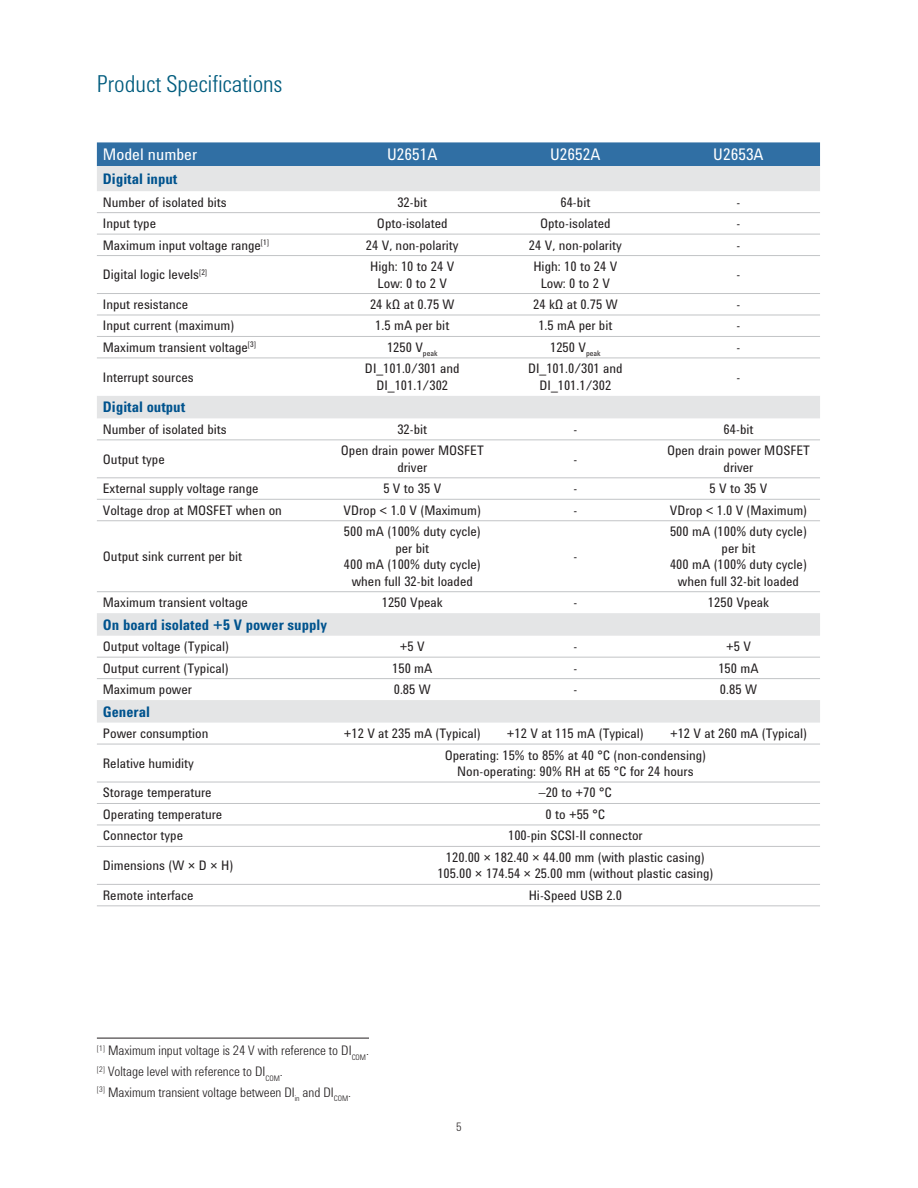
<style>
.page{position:relative;width:918px;height:1188px;background:#fff}
.page>*{position:absolute;margin:0;border:0;box-sizing:border-box;transform-origin:0 0}
.t1{font:300 24px "Agilent Condensed CFF";color:#005c7e}
.t2{font:16.5px "Agilent Condensed CFF";color:#fff}
.t3{font:700 15px "Agilent Condensed CFF";color:#00538e}
.t4{font:13.5px/16.5px "Agilent Condensed CFF";color:#231f20;text-align:center}
.t5{font:300 13.5px/20.7px "Agilent Condensed CFF";color:#231f20}
.t6{font:300 12px "Agilent Condensed CFF";color:#231f20}
</style>
<div class="page">
<div style="left:97px;top:142px;width:723px;height:24px;background:#306fa4"></div>
<svg style="left:97px;top:166px;width:723px;height:557px"></svg>
<hr style="left:97px;top:212px;width:723px;height:1px;background:#c2c4c6">
<hr style="left:97px;top:234px;width:723px;height:1px;background:#c2c4c6">
<hr style="left:97px;top:255px;width:723px;height:1px;background:#c2c4c6">
<hr style="left:97px;top:293px;width:723px;height:1px;background:#c2c4c6">
<hr style="left:97px;top:315px;width:723px;height:1px;background:#c2c4c6">
<hr style="left:97px;top:336px;width:723px;height:1px;background:#c2c4c6">
<hr style="left:97px;top:358px;width:723px;height:1px;background:#c2c4c6">
<hr style="left:97px;top:439px;width:723px;height:1px;background:#c2c4c6">
<hr style="left:97px;top:477px;width:723px;height:1px;background:#c2c4c6">
<hr style="left:97px;top:499px;width:723px;height:1px;background:#c2c4c6">
<hr style="left:97px;top:520px;width:723px;height:1px;background:#c2c4c6">
<hr style="left:97px;top:591px;width:723px;height:1px;background:#c2c4c6">
<hr style="left:97px;top:657px;width:723px;height:1px;background:#c2c4c6">
<hr style="left:97px;top:678px;width:723px;height:1px;background:#c2c4c6">
<hr style="left:97px;top:744px;width:723px;height:1px;background:#c2c4c6">
<hr style="left:97px;top:782px;width:723px;height:1px;background:#c2c4c6">
<hr style="left:97px;top:803px;width:723px;height:1px;background:#c2c4c6">
<hr style="left:97px;top:825px;width:723px;height:1px;background:#c2c4c6">
<hr style="left:97px;top:846px;width:723px;height:1px;background:#c2c4c6">
<hr style="left:97px;top:884px;width:723px;height:1px;background:#c2c4c6">
<hr style="left:97px;top:905px;width:560px;height:1px;background:#c2c4c6">
<hr style="left:657px;top:905px;width:163px;height:1px;background:#c2c4c6">
<hr style="left:97px;top:1038px;width:272px;height:1px;background:#231f20">
<h1 class="t1" style="left:97px;top:75px;width:187px">Product Specifications</h1>
<p class="t2" style="left:103px;top:148px;width:96px">Model number</p>
<p class="t2" style="left:387px;top:148px;width:52px">U2651A</p>
<p class="t2" style="left:550px;top:148px;width:52px">U2652A</p>
<p class="t2" style="left:713px;top:148px;width:52px">U2653A</p>
<p class="t3" style="left:103px;top:173px;width:76px">Digital input</p>
<p class="t4" style="left:103px;top:195px;width:125px">Number of isolated bits</p>
<p class="t4" style="left:397px;top:195px;width:31px">32-bit</p>
<p class="t4" style="left:560px;top:195px;width:31px">64-bit</p>
<p class="t4" style="left:737px;top:195px;width:5px">-</p>
<p class="t4" style="left:103px;top:217px;width:55px">Input type</p>
<p class="t4" style="left:377px;top:217px;width:72px">Opto-isolated</p>
<p class="t4" style="left:540px;top:217px;width:72px">Opto-isolated</p>
<p class="t4" style="left:737px;top:217px;width:5px">-</p>
<p class="t4" style="left:103px;top:238px;width:168px">Maximum input voltage range<sup>[1]</sup></p>
<p class="t4" style="left:366px;top:238px;width:94px">24 V, non-polarity</p>
<p class="t4" style="left:529px;top:238px;width:94px">24 V, non-polarity</p>
<p class="t4" style="left:737px;top:238px;width:5px">-</p>
<p class="t4" style="left:103px;top:268px;width:106px">Digital logic levels<sup>[2]</sup></p>
<p class="t4" style="left:370px;top:260px;width:86px">High: 10 to 24 V<br>Low: 0 to 2 V</p>
<p class="t4" style="left:533px;top:260px;width:86px">High: 10 to 24 V<br>Low: 0 to 2 V</p>
<p class="t4" style="left:737px;top:268px;width:5px">-</p>
<p class="t4" style="left:103px;top:298px;width:87px">Input resistance</p>
<p class="t4" style="left:370px;top:298px;width:86px">24 kΩ at 0.75 W</p>
<p class="t4" style="left:533px;top:298px;width:86px">24 kΩ at 0.75 W</p>
<p class="t4" style="left:737px;top:298px;width:5px">-</p>
<p class="t4" style="left:103px;top:319px;width:133px">Input current (maximum)</p>
<p class="t4" style="left:375px;top:319px;width:76px">1.5 mA per bit</p>
<p class="t4" style="left:538px;top:319px;width:76px">1.5 mA per bit</p>
<p class="t4" style="left:737px;top:319px;width:5px">-</p>
<p class="t4" style="left:103px;top:341px;width:155px">Maximum transient voltage<sup>[3]</sup></p>
<p class="t4" style="left:387px;top:341px;width:52px">1250 V<sub>peak</sub></p>
<p class="t4" style="left:550px;top:341px;width:52px">1250 V<sub>peak</sub></p>
<p class="t4" style="left:737px;top:341px;width:5px">-</p>
<p class="t4" style="left:103px;top:370px;width:92px">Interrupt sources</p>
<p class="t4" style="left:365px;top:362px;width:96px">DI_101.0/301 and<br>DI_101.1/302</p>
<p class="t4" style="left:528px;top:362px;width:96px">DI_101.0/301 and<br>DI_101.1/302</p>
<p class="t4" style="left:737px;top:370px;width:5px">-</p>
<p class="t3" style="left:103px;top:402px;width:84px">Digital output</p>
<p class="t4" style="left:103px;top:422px;width:125px">Number of isolated bits</p>
<p class="t4" style="left:397px;top:422px;width:31px">32-bit</p>
<p class="t4" style="left:573px;top:422px;width:5px">-</p>
<p class="t4" style="left:724px;top:422px;width:31px">64-bit</p>
<p class="t4" style="left:103px;top:452px;width:63px">Output type</p>
<p class="t4" style="left:341px;top:444px;width:144px">Open drain power MOSFET driver</p>
<p class="t4" style="left:667px;top:444px;width:144px">Open drain power MOSFET driver</p>
<p class="t4" style="left:573px;top:452px;width:5px">-</p>
<p class="t4" style="left:103px;top:482px;width:157px">External supply voltage range</p>
<p class="t4" style="left:383px;top:482px;width:59px">5 V to 35 V</p>
<p class="t4" style="left:573px;top:482px;width:5px">-</p>
<p class="t4" style="left:710px;top:482px;width:59px">5 V to 35 V</p>
<p class="t4" style="left:103px;top:503px;width:181px">Voltage drop at MOSFET when on</p>
<p class="t4" style="left:344px;top:503px;width:139px">VDrop &lt; 1.0 V (Maximum)</p>
<p class="t4" style="left:573px;top:503px;width:5px">-</p>
<p class="t4" style="left:670px;top:503px;width:139px">VDrop &lt; 1.0 V (Maximum)</p>
<p class="t4" style="left:103px;top:550px;width:141px">Output sink current per bit</p>
<p class="t4" style="left:344px;top:525px;width:138px">500 mA (100% duty cycle) per bit<br>400 mA (100% duty cycle) when full 32-bit loaded</p>
<p class="t4" style="left:670px;top:525px;width:138px">500 mA (100% duty cycle) per bit<br>400 mA (100% duty cycle) when full 32-bit loaded</p>
<p class="t4" style="left:573px;top:550px;width:5px">-</p>
<p class="t4" style="left:103px;top:596px;width:146px">Maximum transient voltage</p>
<p class="t4" style="left:382px;top:596px;width:63px">1250 Vpeak</p>
<p class="t4" style="left:573px;top:596px;width:5px">-</p>
<p class="t4" style="left:708px;top:596px;width:63px">1250 Vpeak</p>
<p class="t3" style="left:103px;top:619px;width:226px">On board isolated +5 V power supply</p>
<p class="t4" style="left:103px;top:640px;width:128px">Output voltage (Typical)</p>
<p class="t4" style="left:400px;top:640px;width:26px">+5 V</p>
<p class="t4" style="left:573px;top:640px;width:5px">-</p>
<p class="t4" style="left:726px;top:640px;width:26px">+5 V</p>
<p class="t4" style="left:103px;top:661px;width:127px">Output current (Typical)</p>
<p class="t4" style="left:392px;top:661px;width:42px">150 mA</p>
<p class="t4" style="left:573px;top:661px;width:5px">-</p>
<p class="t4" style="left:718px;top:661px;width:42px">150 mA</p>
<p class="t4" style="left:103px;top:683px;width:91px">Maximum power</p>
<p class="t4" style="left:394px;top:683px;width:39px">0.85 W</p>
<p class="t4" style="left:573px;top:683px;width:5px">-</p>
<p class="t4" style="left:720px;top:683px;width:39px">0.85 W</p>
<p class="t3" style="left:103px;top:706px;width:49px">General</p>
<p class="t4" style="left:103px;top:727px;width:107px">Power consumption</p>
<p class="t4" style="left:344px;top:727px;width:138px">+12 V at 235 mA (Typical)</p>
<p class="t4" style="left:507px;top:727px;width:138px">+12 V at 115 mA (Typical)</p>
<p class="t4" style="left:670px;top:727px;width:138px">+12 V at 260 mA (Typical)</p>
<p class="t4" style="left:103px;top:756px;width:93px">Relative humidity</p>
<p class="t4" style="left:445px;top:748px;width:263px">Operating: 15% to 85% at 40 °C (non-condensing)<br>Non-operating: 90% RH at 65 °C for 24 hours</p>
<p class="t4" style="left:103px;top:786px;width:110px">Storage temperature</p>
<p class="t4" style="left:539px;top:786px;width:74px">–20 to +70 °C</p>
<p class="t4" style="left:103px;top:808px;width:121px">Operating temperature</p>
<p class="t4" style="left:545px;top:808px;width:61px">0 to +55 °C</p>
<p class="t4" style="left:103px;top:829px;width:82px">Connector type</p>
<p class="t4" style="left:508px;top:829px;width:136px">100-pin SCSI-II connector</p>
<p class="t4" style="left:103px;top:859px;width:132px">Dimensions (W × D × H)</p>
<p class="t4" style="left:437px;top:850px;width:278px">120.00 × 182.40 × 44.00 mm (with plastic casing)<br>105.00 × 174.54 × 25.00 mm (without plastic casing)</p>
<p class="t4" style="left:103px;top:888px;width:92px">Remote interface</p>
<p class="t4" style="left:529px;top:888px;width:95px">Hi-Speed USB 2.0</p>
<p class="t5" style="left:97px;top:1042px;width:274px"><sup>[1]</sup> Maximum input voltage is 24 V with reference to DI<sub>COM</sub>. <sup>[2]</sup> Voltage level with reference to DI<sub>COM</sub>.<br><sup>[3]</sup> Maximum transient voltage between DI<sub>in</sub> and DI<sub>COM</sub>.</p>
<p class="t6" style="left:456px;top:1122px;width:7px">5</p>
</div>
